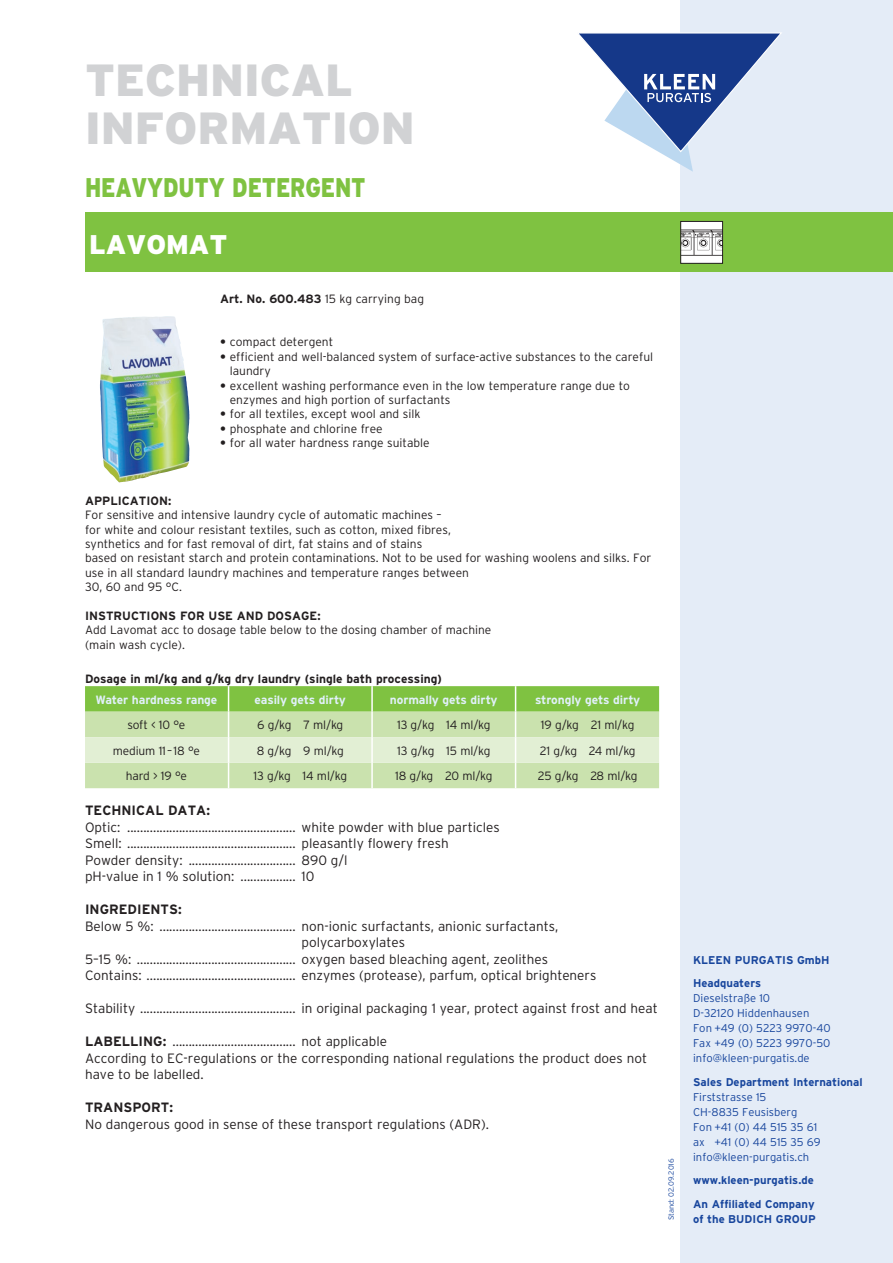
<style>
.page{position:relative;width:893px;height:1263px;background:#fff}
.page>*{position:absolute;margin:0;border:0;box-sizing:border-box;transform-origin:0 0}
.Technische_Informati{font:900 45px/48px "Interstate";color:#d1d2d4}
.Produktgruppe{font:900 27px "Interstate";letter-spacing:-.01em;color:#7fc241;scale:.8 1}
.Produktname{font:900 27px "Interstate";color:#fff}
.Grundschrift{font:300 13.5px/16.5px "Interstate";color:#231f20}
.Subhead_Bold_Versal{font:300 13.5px "Interstate";color:#231f20}
.Subhead_Bold_Versal-2{font:700 13.5px "Interstate";color:#231f20}
.Grundschrift-2{font:700 13.5px "Interstate";color:#231f20}
.Grundschrift-3{font:300 12px/14.4px "Interstate";color:#231f20}
.Fließtext{font:300 12px "Interstate";letter-spacing:-.01em;color:#231f20}
.Fließtext-2{font:700 12px "Interstate";letter-spacing:-.01em;color:#e1f0fa}
.Grundschrift-4{font:700 12px "Interstate";color:#231f20}
.Subhead_Bold_Versal-3{font:700 12px "Interstate";color:#231f20}
.t1{font:300 11.25px/15px "Interstate";color:#18469d}
.t2{font:700 11.25px/15px "Interstate";color:#18469d}
.t3{font:300 7.5px "Interstate";color:#18469d}
.s1{font-weight:700}
</style>
<div class="page">
<div style="left:680px;top:0;width:213px;height:1263px;background:#e4ecf7"></div>
<div style="left:85px;top:213px;width:808px;height:59px;background:#7fc241"></div>
<svg style="left:579px;top:32px;width:203px;height:140px"></svg>
<svg style="left:85px;top:686px;width:574px;height:102px;background:#bddd9d"></svg>
<img style="left:100px;top:316px;width:89px;height:167px">
<div style="left:681px;top:221px;width:42px;height:42px;background:#fff"></div>
<img style="left:682px;top:229px;width:39px;height:26px">
<div style="left:680px;top:221px;width:43px;height:43px;border:1px solid #231f20"></div>
<p class="Technische_Informati" style="left:85px;top:56px;width:331px">TECHNICAL<br>INFORMATION</p>
<p class="Produktgruppe" style="left:85px;top:172px;width:352px">HEAVYDUTY DETERGENT</p>
<p class="Produktname" style="left:89px;top:229px;width:140px">LAVOMAT</p>
<p class="Grundschrift-3" style="left:220px;top:292px;width:205px"><span class="s1">Art. No. 600.483</span> 15 kg carrying bag</p>
<p class="Grundschrift-3" style="left:220px;top:335px;width:115px"><span class="s1">•</span> compact detergent</p>
<p class="Grundschrift-3" style="left:230px;top:349px;width:425px;text-indent:-10px"><span class="s1">•</span> efficient and well-balanced system of surface-active substances to the careful laundry</p>
<p class="Grundschrift-3" style="left:230px;top:378px;width:402px;text-indent:-10px"><span class="s1">•</span> excellent washing performance even in the low temperature range due to enzymes and high portion of surfactants</p>
<p class="Grundschrift-3" style="left:220px;top:407px;width:202px"><span class="s1">•</span> for all textiles, except wool and silk</p>
<p class="Grundschrift-3" style="left:220px;top:421px;width:164px"><span class="s1">•</span> phosphate and chlorine free</p>
<p class="Grundschrift-3" style="left:220px;top:436px;width:211px"><span class="s1">•</span> for all water hardness range suitable</p>
<p class="Subhead_Bold_Versal-3" style="left:85px;top:494px;width:88px">APPLICATION:</p>
<p class="Grundschrift-3" style="left:85px;top:508px;width:568px">For sensitive and intensive laundry cycle of automatic machines –<br>for white and colour resistant textiles, such as cotton, mixed fibres,<br>synthetics and for fast removal of dirt, fat stains and of stains<br>based on resistant starch and protein contaminations. Not to be used for washing woolens and silks. For use in all standard laundry machines and temperature ranges between<br>30, 60 and 95 °C.</p>
<p class="Subhead_Bold_Versal-3" style="left:85px;top:609px;width:237px">INSTRUCTIONS FOR USE AND DOSAGE:</p>
<p class="Grundschrift-3" style="left:85px;top:623px;width:408px">Add Lavomat acc to dosage table below to the dosing chamber of machine (main wash cycle).</p>
<p class="Grundschrift-4" style="left:85px;top:671px;width:358px">Dosage in ml/kg and g/kg dry laundry (single bath processing)</p>
<p class="Fließtext-2" style="left:95px;top:693px;width:123px">Water hardness range</p>
<p class="Fließtext-2" style="left:255px;top:693px;width:93px">easily gets dirty</p>
<p class="Fließtext-2" style="left:390px;top:693px;width:109px">normally gets dirty</p>
<p class="Fließtext-2" style="left:535px;top:693px;width:107px">strongly gets dirty</p>
<p class="Fließtext" style="left:127px;top:718px;width:60px">soft &lt; 10 °e</p>
<p class="Fließtext" style="left:257px;top:718px;width:88px">6 g/kg 7 ml/kg</p>
<p class="Fließtext" style="left:397px;top:718px;width:95px">13 g/kg 14 ml/kg</p>
<p class="Fließtext" style="left:541px;top:718px;width:95px">19 g/kg 21 ml/kg</p>
<p class="Fließtext" style="left:113px;top:744px;width:89px">medium 11–18 °e</p>
<p class="Fließtext" style="left:257px;top:744px;width:89px">8 g/kg 9 ml/kg</p>
<p class="Fließtext" style="left:397px;top:744px;width:95px">13 g/kg 15 ml/kg</p>
<p class="Fließtext" style="left:540px;top:744px;width:97px">21 g/kg 24 ml/kg</p>
<p class="Fließtext" style="left:126px;top:769px;width:63px">hard &gt; 19 °e</p>
<p class="Fließtext" style="left:254px;top:769px;width:95px">13 g/kg 14 ml/kg</p>
<p class="Fließtext" style="left:395px;top:769px;width:99px">18 g/kg 20 ml/kg</p>
<p class="Fließtext" style="left:538px;top:769px;width:101px">25 g/kg 28 ml/kg</p>
<p class="Grundschrift-2" style="left:85px;top:803px;width:126px">TECHNICAL DATA:</p>
<p class="Grundschrift" style="left:85px;top:819px;width:416px">Optic: .................................................... white powder with blue particles</p>
<p class="Grundschrift" style="left:85px;top:835px;width:365px">Smell: .................................................... pleasantly flowery fresh</p>
<p class="Grundschrift" style="left:85px;top:852px;width:264px">Powder density: ................................. 890 g/l</p>
<p class="Grundschrift" style="left:85px;top:868px;width:231px">pH-value in 1 % solution: ................. 10</p>
<p class="Subhead_Bold_Versal-2" style="left:85px;top:902px;width:98px">INGREDIENTS:</p>
<p class="Grundschrift" style="left:301px;top:918px;width:258px;text-indent:-216px">Below 5 %: .......................................... non-ionic surfactants, anionic surfactants, polycarboxylates</p>
<p class="Grundschrift" style="left:85px;top:951px;width:465px">5–15 %: ................................................. oxygen based bleaching agent, zeolithes</p>
<p class="Grundschrift" style="left:85px;top:967px;width:513px">Contains: .............................................. enzymes (protease), parfum, optical brighteners</p>
<p class="Grundschrift" style="left:85px;top:1000px;width:574px">Stability ................................................ in original packaging 1 year, protect against frost and heat</p>
<p class="Subhead_Bold_Versal" style="left:85px;top:1034px;width:303px"><span class="s1">LABELLING:</span> ...................................... not applicable</p>
<p class="Grundschrift" style="left:85px;top:1050px;width:563px">According to EC-regulations or the corresponding national regulations the product does not have to be labelled.</p>
<p class="Subhead_Bold_Versal-2" style="left:85px;top:1100px;width:89px">TRANSPORT:</p>
<p class="Grundschrift" style="left:85px;top:1116px;width:405px">No dangerous good in sense of these transport regulations (ADR).</p>
<p class="t3" style="left:667px;top:1220px;width:63px;rotate:-90deg">Stand: 02.09.2016</p>
<p class="t2" style="left:693px;top:952px;width:138px">KLEEN PURGATIS GmbH</p>
<p class="t1" style="left:693px;top:975px;width:139px"><span class="s1">Headquaters<br></span>Dieselstraße 10<br>D-32120 Hiddenhausen<br>Fon +49 (0) 5223 9970-40<br>Fax +49 (0) 5223 9970-50 info@kleen-purgatis.de</p>
<p class="t1" style="left:693px;top:1074px;width:171px"><span class="s1">Sales Department International<br></span>Firststrasse 15<br>CH-8835 Feusisberg<br>Fon +41 (0) 44 515 35 61<br>ax +41 (0) 44 515 35 69 info@kleen-purgatis.ch</p>
<p class="t2" style="left:693px;top:1172px;width:122px">www.kleen-purgatis.de</p>
<p class="t2" style="left:693px;top:1196px;width:124px">An Affiliated Company of the BUDICH GROUP</p>
</div>
